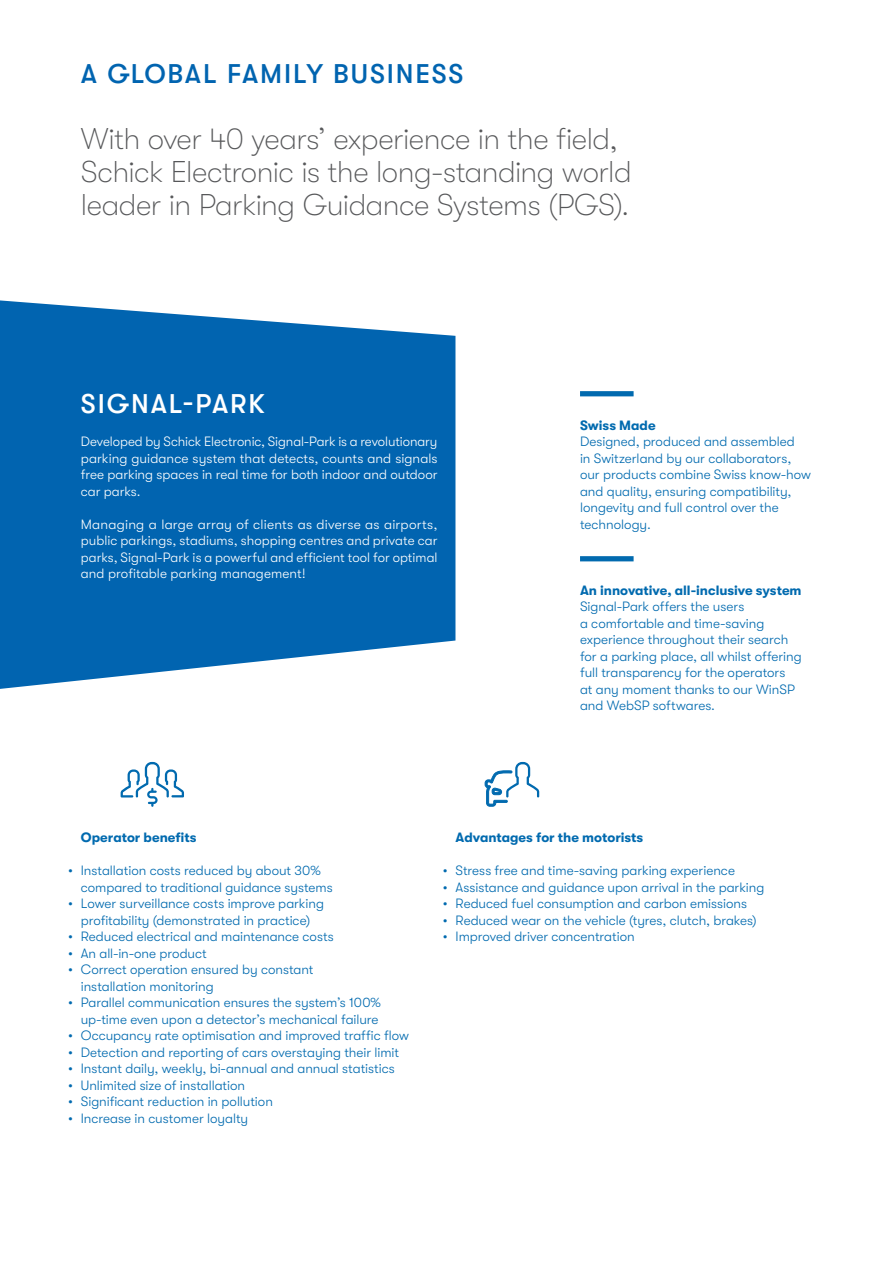
<style>
.page{position:relative;width:893px;height:1263px;background:#fff}
.page>*{position:absolute;margin:0;border:0;box-sizing:border-box;transform-origin:0 0}
.t1{font:100 30px/33px "GT Walsheim";letter-spacing:-.015em;color:#57585a}
.t2{font:500 27px "GT Walsheim";letter-spacing:.07em;color:#0164b0}
.t3{font:500 27px "GT Walsheim";letter-spacing:.07em;color:#fff}
.t4{font:300 13.5px/16.5px "GT Walsheim";letter-spacing:-.005em;color:#016aaf}
.t5{font:300 13.5px/16.5px "GT Walsheim";color:#fff;text-align:justify}
.t6{font:700 13.5px "GT Walsheim";color:#016aaf}
</style>
<div class="page">
<svg style="left:0;top:300px;width:455px;height:389px;background:#1c74b8"></svg>
<div style="left:580px;top:391px;width:54px;height:5px;background:#016aaf"></div>
<div style="left:580px;top:556px;width:54px;height:5px;background:#016aaf"></div>
<svg style="left:121px;top:762px;width:63px;height:45px"></svg>
<svg style="left:485px;top:762px;width:54px;height:44px"></svg>
<h2 class="t2" style="left:81px;top:59px;width:384px">A GLOBAL FAMILY BUSINESS</h2>
<h1 class="t1" style="left:81px;top:123px;width:553px">With over 40 years’ experience in the field,<br>Schick Electronic is the long-standing world leader in Parking Guidance Systems (PGS).</h1>
<h2 class="t3" style="left:81px;top:389px;width:185px">SIGNAL-PARK</h2>
<p class="t5" style="left:81px;top:433px;width:358px">Developed by Schick Electronic, Signal-Park is a revolutionary parking guidance system that detects, counts and signals free parking spaces in real time for both indoor and outdoor car parks.</p>
<p class="t5" style="left:81px;top:516px;width:358px">Managing a large array of clients as diverse as airports, public parkings, stadiums, shopping centres and private car parks, Signal-Park is a powerful and efficient tool for optimal and profitable parking management!</p>
<p class="t6" style="left:580px;top:417px;width:77px">Swiss Made</p>
<p class="t4" style="left:580px;top:433px;width:232px">Designed, produced and assembled<br>in Switzerland by our collaborators, our products combine Swiss know-how and quality, ensuring compatibility, longevity and full control over the technology.</p>
<p class="t6" style="left:580px;top:582px;width:223px">An innovative, all-inclusive system</p>
<p class="t4" style="left:580px;top:598px;width:223px">Signal-Park offers the users<br>a comfortable and time-saving experience throughout their search for a parking place, all whilst offering full transparency for the operators<br>at any moment thanks to our WinSP and WebSP softwares.</p>
<p class="t6" style="left:81px;top:830px;width:117px">Operator benefits</p>
<p class="t4" style="left:81px;top:862px;width:253px;text-indent:-13px">• Installation costs reduced by about 30% compared to traditional guidance systems</p>
<p class="t4" style="left:68px;top:895px;width:257px;text-align:center">• Lower surveillance costs improve parking profitability (demonstrated in practice)</p>
<p class="t4" style="left:68px;top:928px;width:267px">• Reduced electrical and maintenance costs</p>
<p class="t4" style="left:68px;top:945px;width:140px">• An all-in-one product</p>
<p class="t4" style="left:81px;top:961px;width:234px;text-indent:-13px">• Correct operation ensured by constant installation monitoring</p>
<p class="t4" style="left:68px;top:994px;width:314px;text-align:right">• Parallel communication ensures the system’s 100% up-time even upon a detector’s mechanical failure</p>
<p class="t4" style="left:68px;top:1027px;width:342px">• Occupancy rate optimisation and improved traffic flow</p>
<p class="t4" style="left:68px;top:1044px;width:333px">• Detection and reporting of cars overstaying their limit</p>
<p class="t4" style="left:68px;top:1060px;width:328px">• Instant daily, weekly, bi-annual and annual statistics</p>
<p class="t4" style="left:68px;top:1077px;width:179px">• Unlimited size of installation</p>
<p class="t4" style="left:68px;top:1093px;width:206px">• Significant reduction in pollution</p>
<p class="t4" style="left:68px;top:1110px;width:182px">• Increase in customer loyalty</p>
<p class="t6" style="left:456px;top:830px;width:189px">Advantages for the motorists</p>
<p class="t4" style="left:443px;top:862px;width:294px">• Stress free and time-saving parking experience</p>
<p class="t4" style="left:443px;top:879px;width:323px">• Assistance and guidance upon arrival in the parking</p>
<p class="t4" style="left:443px;top:895px;width:306px">• Reduced fuel consumption and carbon emissions</p>
<p class="t4" style="left:443px;top:912px;width:315px">• Reduced wear on the vehicle (tyres, clutch, brakes)</p>
<p class="t4" style="left:443px;top:928px;width:193px">• Improved driver concentration</p>
</div>
